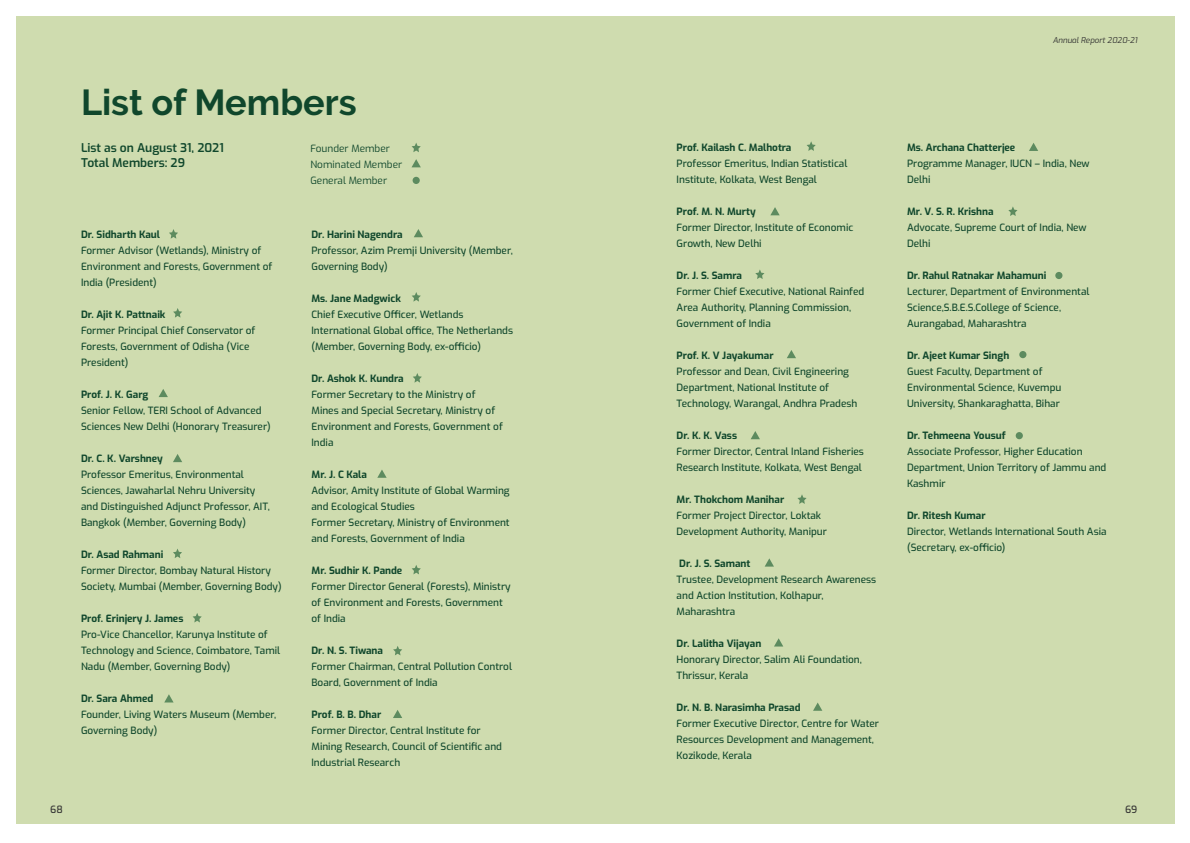
<style>
.page{position:relative;width:1190px;height:843px;background:#fff}
.page>*{position:absolute;margin:0;border:0;box-sizing:border-box;transform-origin:0 0}
.t1{font:700 36px "Raleway";color:#10472c}
.t2{font:600 12px/15px "Exo";color:#10472c}
.t3{font:500 10px/16px "Exo";color:#10472c}
.t4{font:700 10px "Exo";color:#10472c}
.t5{font:10px/16px "Exo";color:#10472c}
.t6{font:500 10px "Exo";color:#343433}
.t7{font:italic 8px "Exo";color:#343433}
</style>
<div class="page">
<div style="left:16px;top:16px;width:1158px;height:808px;background:#cfdcaf"></div>
<div style="left:1055px;top:272px;width:7px;height:7px;background:#5d8b5f;border-radius:50%"></div>
<div style="left:1015px;top:432px;width:7px;height:7px;background:#5d8b5f;border-radius:50%"></div>
<div style="left:1019px;top:351px;width:7px;height:7px;background:#5d8b5f;border-radius:50%"></div>
<svg style="left:164px;top:694px;width:9px;height:8px"></svg>
<svg style="left:393px;top:710px;width:9px;height:8px"></svg>
<svg style="left:813px;top:702px;width:9px;height:8px"></svg>
<svg style="left:1029px;top:143px;width:9px;height:8px"></svg>
<svg style="left:774px;top:638px;width:9px;height:8px"></svg>
<svg style="left:765px;top:558px;width:9px;height:8px"></svg>
<svg style="left:770px;top:207px;width:9px;height:8px"></svg>
<svg style="left:787px;top:350px;width:9px;height:8px"></svg>
<svg style="left:751px;top:431px;width:9px;height:8px"></svg>
<svg style="left:414px;top:229px;width:9px;height:8px"></svg>
<svg style="left:158px;top:389px;width:10px;height:8px"></svg>
<svg style="left:173px;top:454px;width:9px;height:8px"></svg>
<svg style="left:378px;top:470px;width:8px;height:7px"></svg>
<svg style="left:169px;top:229px;width:9px;height:10px"></svg>
<svg style="left:193px;top:613px;width:9px;height:9px"></svg>
<svg style="left:412px;top:565px;width:9px;height:9px"></svg>
<svg style="left:393px;top:646px;width:9px;height:9px"></svg>
<svg style="left:807px;top:141px;width:8px;height:10px"></svg>
<svg style="left:1008px;top:206px;width:9px;height:10px"></svg>
<svg style="left:755px;top:269px;width:9px;height:10px"></svg>
<svg style="left:797px;top:494px;width:9px;height:10px"></svg>
<svg style="left:412px;top:292px;width:9px;height:9px"></svg>
<svg style="left:413px;top:373px;width:9px;height:9px"></svg>
<svg style="left:173px;top:308px;width:9px;height:9px"></svg>
<svg style="left:173px;top:549px;width:9px;height:9px"></svg>
<div style="left:412px;top:177px;width:8px;height:7px;background:#5d8b5f;border-radius:50%"></div>
<svg style="left:412px;top:159px;width:9px;height:8px"></svg>
<svg style="left:411px;top:143px;width:10px;height:9px"></svg>
<h1 class="t1" style="left:81px;top:82px;width:277px">List of Members</h1>
<p class="t2" style="left:81px;top:139px;width:144px">List as on August 31, 2021<br>Total Members: 29</p>
<p class="t5" style="left:310px;top:140px;width:93px">Founder Member<br>Nominated Member<br>General Member</p>
<p class="t4" style="left:81px;top:227px;width:80px">Dr. Sidharth Kaul</p>
<p class="t3" style="left:81px;top:242px;width:193px">Former Advisor (Wetlands), Ministry of<br>Environment and Forests, Government of<br>India (President)</p>
<p class="t4" style="left:81px;top:307px;width:86px">Dr. Ajit K. Pattnaik</p>
<p class="t3" style="left:81px;top:322px;width:176px">Former Principal Chief Conservator of<br>Forests, Government of Odisha (Vice<br>President)</p>
<p class="t4" style="left:81px;top:387px;width:69px">Prof. J. K. Garg</p>
<p class="t3" style="left:81px;top:402px;width:191px">Senior Fellow, TERI School of Advanced<br>Sciences New Delhi (Honorary Treasurer)</p>
<p class="t4" style="left:81px;top:451px;width:83px">Dr. C. K. Varshney</p>
<p class="t3" style="left:81px;top:466px;width:190px">Professor Emeritus, Environmental Sciences, Jawaharlal Nehru University and Distinguished Adjunct Professor, AIT, Bangkok (Member, Governing Body)</p>
<p class="t4" style="left:81px;top:547px;width:84px">Dr. Asad Rahmani</p>
<p class="t3" style="left:81px;top:562px;width:202px">Former Director, Bombay Natural History<br>Society, Mumbai (Member, Governing Body)</p>
<p class="t4" style="left:81px;top:611px;width:104px">Prof. Erinjery J. James</p>
<p class="t3" style="left:81px;top:626px;width:201px">Pro-Vice Chancellor, Karunya Institute of<br>Technology and Science, Coimbatore, Tamil<br>Nadu (Member, Governing Body)</p>
<p class="t4" style="left:81px;top:691px;width:74px">Dr. Sara Ahmed</p>
<p class="t3" style="left:81px;top:706px;width:197px">Founder, Living Waters Museum (Member,<br>Governing Body)</p>
<p class="t4" style="left:311px;top:227px;width:93px">Dr. Harini Nagendra</p>
<p class="t3" style="left:311px;top:242px;width:203px">Professor, Azim Premji University (Member,<br>Governing Body)</p>
<p class="t4" style="left:311px;top:291px;width:91px">Ms. Jane Madgwick</p>
<p class="t3" style="left:311px;top:306px;width:203px">Chief Executive Officer, Wetlands<br>International Global office, The Netherlands (Member, Governing Body, ex-officio)</p>
<p class="t4" style="left:311px;top:371px;width:94px">Dr. Ashok K. Kundra</p>
<p class="t3" style="left:311px;top:386px;width:193px">Former Secretary to the Ministry of<br>Mines and Special Secretary, Ministry of<br>Environment and Forests, Government of<br>India</p>
<p class="t4" style="left:311px;top:467px;width:57px">Mr. J. C Kala</p>
<p class="t3" style="left:311px;top:482px;width:200px">Advisor, Amity Institute of Global Warming and Ecological Studies<br>Former Secretary, Ministry of Environment and Forests, Government of India</p>
<p class="t4" style="left:311px;top:563px;width:92px">Mr. Sudhir K. Pande</p>
<p class="t3" style="left:311px;top:578px;width:201px">Former Director General (Forests), Ministry of Environment and Forests, Government of India</p>
<p class="t4" style="left:311px;top:643px;width:73px">Dr. N. S. Tiwana</p>
<p class="t3" style="left:311px;top:658px;width:202px">Former Chairman, Central Pollution Control<br>Board, Government of India</p>
<p class="t4" style="left:311px;top:707px;width:71px">Prof. B. B. Dhar</p>
<p class="t3" style="left:311px;top:722px;width:192px">Former Director, Central Institute for<br>Mining Research, Council of Scientific and<br>Industrial Research</p>
<p class="t7" style="left:1052px;top:35px;width:86px">Annual Report 2020-21</p>
<p class="t4" style="left:676px;top:140px;width:116px">Prof. Kailash C. Malhotra</p>
<p class="t3" style="left:676px;top:155px;width:172px">Professor Emeritus, Indian Statistical<br>Institute, Kolkata, West Bengal</p>
<p class="t4" style="left:676px;top:204px;width:81px">Prof. M. N. Murty</p>
<p class="t3" style="left:676px;top:219px;width:178px">Former Director, Institute of Economic<br>Growth, New Delhi</p>
<p class="t4" style="left:676px;top:268px;width:67px">Dr. J. S. Samra</p>
<p class="t3" style="left:676px;top:283px;width:189px">Former Chief Executive, National Rainfed<br>Area Authority, Planning Commission,<br>Government of India</p>
<p class="t4" style="left:676px;top:348px;width:98px">Prof. K. V Jayakumar</p>
<p class="t3" style="left:676px;top:363px;width:182px">Professor and Dean, Civil Engineering<br>Department, National Institute of<br>Technology, Warangal, Andhra Pradesh</p>
<p class="t4" style="left:676px;top:428px;width:62px">Dr. K. K. Vass</p>
<p class="t3" style="left:676px;top:443px;width:189px">Former Director, Central Inland Fisheries<br>Research Institute, Kolkata, West Bengal</p>
<p class="t4" style="left:676px;top:492px;width:109px">Mr. Thokchom Manihar</p>
<p class="t3" style="left:676px;top:507px;width:152px">Former Project Director, Loktak<br>Development Authority, Manipur</p>
<p class="t4" style="left:679px;top:556px;width:73px">Dr. J. S. Samant</p>
<p class="t3" style="left:676px;top:571px;width:201px">Trustee, Development Research Awareness and Action Institution, Kolhapur,<br>Maharashtra</p>
<p class="t4" style="left:676px;top:636px;width:86px">Dr. Lalitha Vijayan</p>
<p class="t3" style="left:676px;top:651px;width:187px">Honorary Director, Salim Ali Foundation,<br>Thrissur, Kerala</p>
<p class="t4" style="left:676px;top:700px;width:125px">Dr. N. B. Narasimha Prasad</p>
<p class="t3" style="left:676px;top:715px;width:204px">Former Executive Director, Centre for Water<br>Resources Development and Management,<br>Kozikode, Kerala</p>
<p class="t4" style="left:907px;top:140px;width:110px">Ms. Archana Chatterjee</p>
<p class="t3" style="left:907px;top:155px;width:184px">Programme Manager, IUCN – India, New<br>Delhi</p>
<p class="t4" style="left:907px;top:204px;width:88px">Mr. V. S. R. Krishna</p>
<p class="t3" style="left:907px;top:219px;width:181px">Advocate, Supreme Court of India, New<br>Delhi</p>
<p class="t4" style="left:907px;top:268px;width:141px">Dr. Rahul Ratnakar Mahamuni</p>
<p class="t3" style="left:907px;top:283px;width:184px">Lecturer, Department of Environmental<br>Science,S.B.E.S.College of Science,<br>Aurangabad, Maharashtra</p>
<p class="t4" style="left:907px;top:348px;width:104px">Dr. Ajeet Kumar Singh</p>
<p class="t3" style="left:907px;top:363px;width:156px">Guest Faculty, Department of<br>Environmental Science, Kuvempu<br>University, Shankaraghatta, Bihar</p>
<p class="t4" style="left:907px;top:428px;width:100px">Dr. Tehmeena Yousuf</p>
<p class="t3" style="left:907px;top:443px;width:201px">Associate Professor, Higher Education<br>Department, Union Territory of Jammu and<br>Kashmir</p>
<p class="t4" style="left:907px;top:508px;width:80px">Dr. Ritesh Kumar</p>
<p class="t3" style="left:907px;top:523px;width:201px">Director, Wetlands International South Asia (Secretary, ex-officio)</p>
<p class="t6" style="left:50px;top:802px;width:14px">68</p>
<p class="t6" style="left:1125px;top:802px;width:14px">69</p>
</div>
